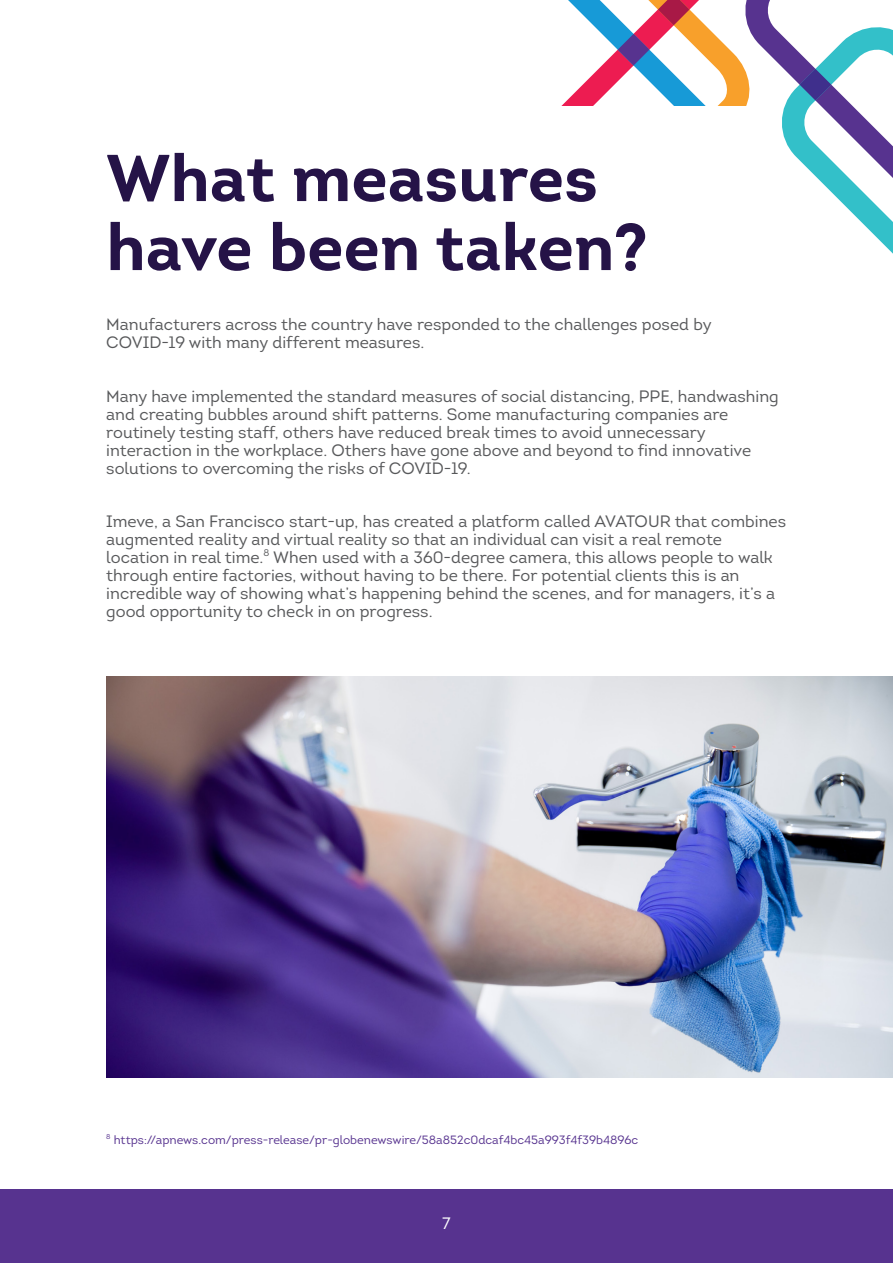
<style>
.page{position:relative;width:893px;height:1263px;background:#fff}
.page>*{position:absolute;margin:0;border:0;box-sizing:border-box;transform-origin:0 0}
.t1{font:700 66px/69px "Intro";color:#251347}
.Paragraph_Style_1{font:16.5px/18px "Intro";color:#57585a}
.Paragraph_Style_1-2{font:16.5px "Intro";color:#fff}
.Paragraph_Style_1-3{font:12px "Intro";color:#57338f}
</style>
<div class="page">
<div style="left:0;top:1189px;width:893px;height:74px;background:#57338f"></div>
<svg style="left:561px;top:0;width:40px;height:106px"></svg>
<svg style="left:601px;top:0;width:292px;height:254px"></svg>
<img style="left:106px;top:676px;width:787px;height:401px">
<p class="t1" style="left:106px;top:143px;width:543px">What measures have been taken?</p>
<p class="Paragraph_Style_1" style="left:106px;top:316px;width:607px">Manufacturers across the country have responded to the challenges posed by<br>COVID-19 with many different measures.</p>
<p class="Paragraph_Style_1" style="left:106px;top:387px;width:674px">Many have implemented the standard measures of social distancing, PPE, handwashing and creating bubbles around shift patterns. Some manufacturing companies are routinely testing staff, others have reduced break times to avoid unnecessary interaction in the workplace. Others have gone above and beyond to find innovative solutions to overcoming the risks of COVID-19.</p>
<p class="Paragraph_Style_1" style="left:106px;top:512px;width:681px">Imeve, a San Francisco start-up, has created a platform called AVATOUR that combines augmented reality and virtual reality so that an individual can visit a real remote location in real time.<sup>8</sup> When used with a 360-degree camera, this allows people to walk through entire factories, without having to be there. For potential clients this is an incredible way of showing what’s happening behind the scenes, and for managers, it’s a good opportunity to check in on progress.</p>
<p class="Paragraph_Style_1-3" style="left:106px;top:1133px;width:534px"><sup>8</sup> https://apnews.com/press-release/pr-globenewswire/58a852c0dcaf4bc45a993f4f39b4896c</p>
<p class="Paragraph_Style_1-2" style="left:442px;top:1213px;width:10px">7</p>
</div>
